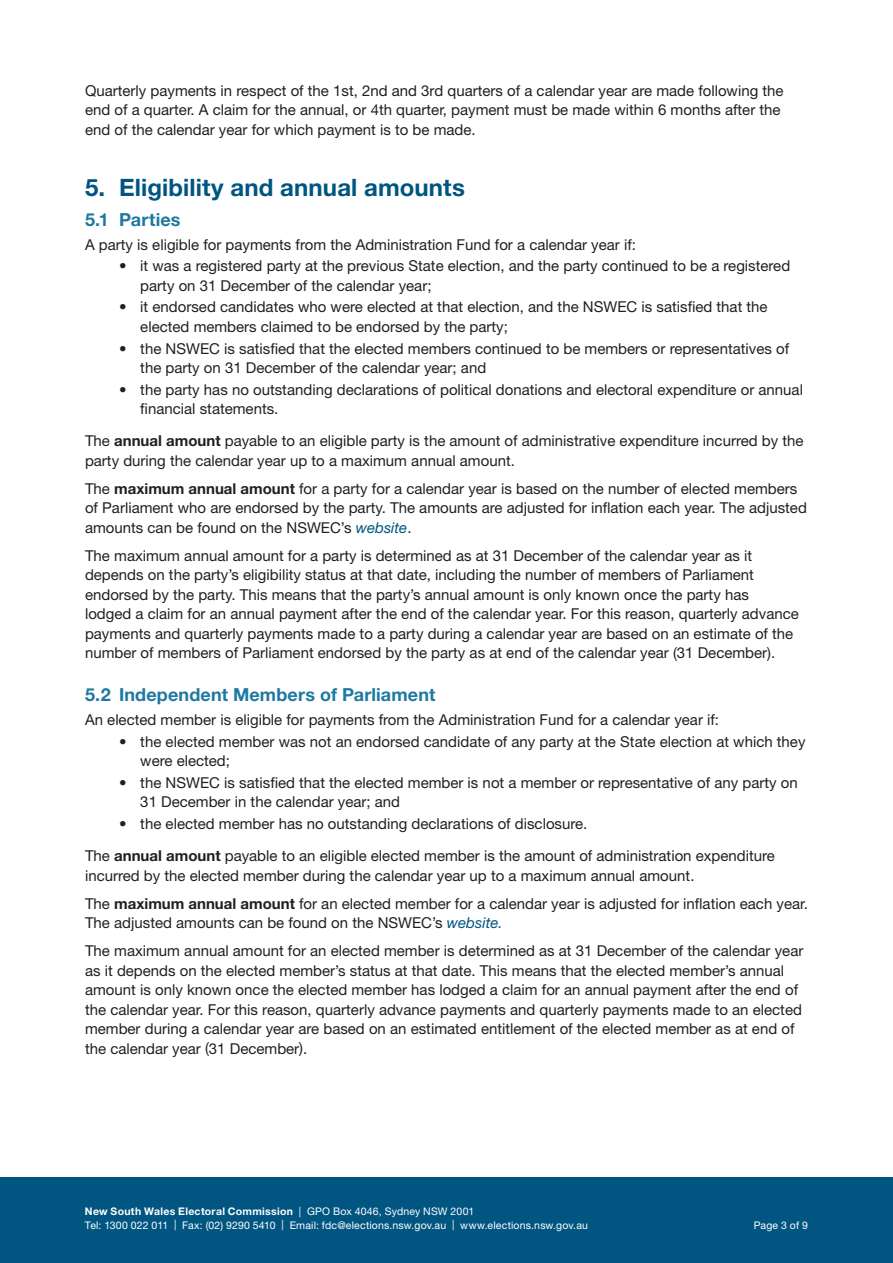
<style>
.page{position:relative;width:893px;height:1263px;background:#fff}
.page>*{position:absolute;margin:0;border:0;box-sizing:border-box;transform-origin:0 0}
.t1{font:700 24px "Helvetica Neue LT Std";letter-spacing:.005em;color:#005581}
.t2{font:700 18px "Helvetica Neue LT Std";letter-spacing:.005em;color:#1f78a1}
.Copy{font:15px/19.5px "Helvetica Neue LT Std";color:#231f20}
.Copy_before_bullet{font:15px "Helvetica Neue LT Std";color:#231f20}
.t3{font:10.5px/13.5px "Helvetica Neue LT Std";letter-spacing:.02em;color:#fff}
.s1{font-weight:700}
.s2{font-style:italic;color:#005581}
</style>
<div class="page">
<div style="left:0;top:1178px;width:893px;height:85px;background:#005581"></div>
<p class="Copy" style="left:85px;top:80px;width:700px">Quarterly payments in respect of the 1st, 2nd and 3rd quarters of a calendar year are made following the end of a quarter. A claim for the annual, or 4th quarter, payment must be made within 6 months after the end of the calendar year for which payment is to be made.</p>
<p class="t1" style="left:85px;top:172px;width:381px">5. Eligibility and annual amounts</p>
<p class="t2" style="left:85px;top:208px;width:97px">5.1 Parties</p>
<p class="Copy_before_bullet" style="left:85px;top:235px;width:552px">A party is eligible for payments from the Administration Fund for a calendar year if:</p>
<p class="Copy" style="left:140px;top:256px;width:651px;text-indent:-21px">• it was a registered party at the previous State election, and the party continued to be a registered party on 31 December of the calendar year;</p>
<p class="Copy" style="left:140px;top:297px;width:629px;text-indent:-21px">• it endorsed candidates who were elected at that election, and the NSWEC is satisfied that the elected members claimed to be endorsed by the party;</p>
<p class="Copy" style="left:140px;top:338px;width:650px;text-indent:-21px">• the NSWEC is satisfied that the elected members continued to be members or representatives of the party on 31 December of the calendar year; and</p>
<p class="Copy" style="left:140px;top:379px;width:664px;text-indent:-21px">• the party has no outstanding declarations of political donations and electoral expenditure or annual financial statements.</p>
<p class="Copy" style="left:85px;top:431px;width:720px">The <span class="s1">annual amount</span> payable to an eligible party is the amount of administrative expenditure incurred by the party during the calendar year up to a maximum annual amount.</p>
<p class="Copy" style="left:85px;top:479px;width:723px">The <span class="s1">maximum annual amount</span> for a party for a calendar year is based on the number of elected members of Parliament who are endorsed by the party. The amounts are adjusted for inflation each year. The adjusted amounts can be found on the NSWEC’s <span class="s2">website</span>.</p>
<p class="Copy" style="left:85px;top:546px;width:715px">The maximum annual amount for a party is determined as at 31 December of the calendar year as it depends on the party’s eligibility status at that date, including the number of members of Parliament endorsed by the party. This means that the party’s annual amount is only known once the party has lodged a claim for an annual payment after the end of the calendar year. For this reason, quarterly advance payments and quarterly payments made to a party during a calendar year are based on an estimate of the number of members of Parliament endorsed by the party as at end of the calendar year (31 December).</p>
<p class="t2" style="left:85px;top:684px;width:352px">5.2 Independent Members of Parliament</p>
<p class="Copy_before_bullet" style="left:85px;top:711px;width:636px">An elected member is eligible for payments from the Administration Fund for a calendar year if:</p>
<p class="Copy" style="left:140px;top:731px;width:667px;text-indent:-21px">• the elected member was not an endorsed candidate of any party at the State election at which they were elected;</p>
<p class="Copy" style="left:140px;top:772px;width:659px;text-indent:-21px">• the NSWEC is satisfied that the elected member is not a member or representative of any party on<br>31 December in the calendar year; and</p>
<p class="Copy" style="left:119px;top:814px;width:470px">• the elected member has no outstanding declarations of disclosure.</p>
<p class="Copy" style="left:85px;top:846px;width:691px">The <span class="s1">annual amount</span> payable to an eligible elected member is the amount of administration expenditure incurred by the elected member during the calendar year up to a maximum annual amount.</p>
<p class="Copy" style="left:85px;top:893px;width:724px">The <span class="s1">maximum annual amount</span> for an elected member for a calendar year is adjusted for inflation each year.<br>The adjusted amounts can be found on the NSWEC’s <span class="s2">website.</span></p>
<p class="Copy" style="left:85px;top:941px;width:720px">The maximum annual amount for an elected member is determined as at 31 December of the calendar year as it depends on the elected member’s status at that date. This means that the elected member’s annual amount is only known once the elected member has lodged a claim for an annual payment after the end of the calendar year. For this reason, quarterly advance payments and quarterly payments made to an elected member during a calendar year are based on an estimated entitlement of the elected member as at end of the calendar year (31 December).</p>
<p class="t3" style="left:85px;top:1205px;width:504px"><span class="s1">New South Wales Electoral Commission</span> | GPO Box 4046, Sydney NSW 2001<br>Tel: 1300 022 011 | Fax: (02) 9290 5410 | Email: fdc@elections.nsw.gov.au | www.elections.nsw.gov.au</p>
<p class="t3" style="left:754px;top:1218px;width:56px">Page 3 of 9</p>
</div>
